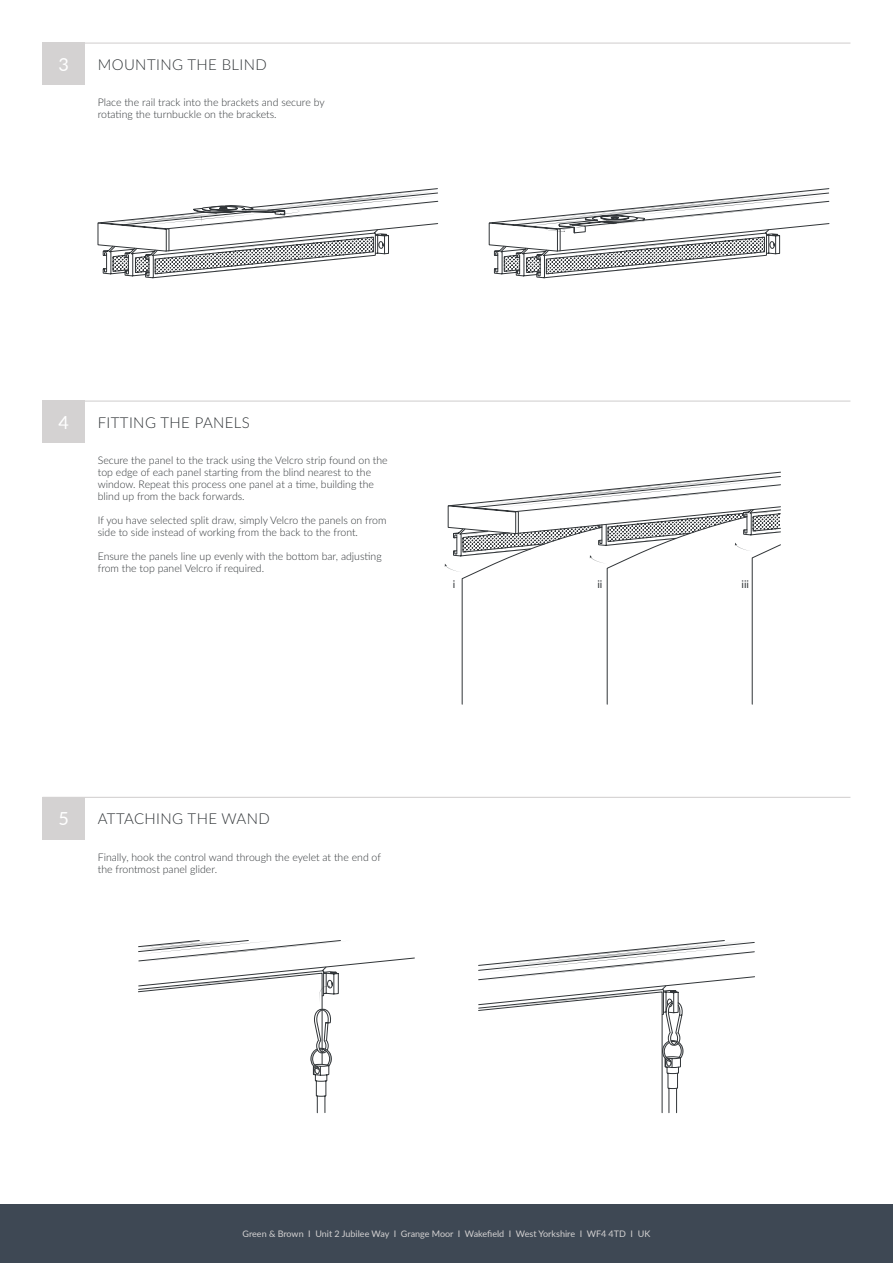
<style>
.page{position:relative;width:893px;height:1263px;background:#fff}
.page>*{position:absolute;margin:0;border:0;box-sizing:border-box;transform-origin:0 0}
.t1{font:18px "Lato";color:#fff}
.t2{font:300 15px "Lato";letter-spacing:.025em;color:#313538}
.t3{font:300 10.5px/12px "Lato";color:#313538}
.t4{font:10.5px "Lato";color:#313538}
.t5{font:9px "Lato";color:#d4d2d2}
</style>
<div class="page">
<div style="left:0;top:1205px;width:893px;height:58px;background:#3e4854"></div>
<div style="left:43px;top:43px;width:42px;height:42px;background:#d4d2d2"></div>
<div style="left:43px;top:797px;width:42px;height:42px;background:#d4d2d2"></div>
<hr style="left:43px;top:797px;width:807px;height:1px;background:#d4d2d2">
<hr style="left:43px;top:400px;width:807px;height:2px;background:#d4d2d2">
<hr style="left:43px;top:43px;width:807px;height:1px;background:#d4d2d2">
<div style="left:43px;top:400px;width:42px;height:43px;background:#d4d2d2"></div>
<svg style="left:489px;top:188px;width:340px;height:90px"></svg>
<svg style="left:98px;top:188px;width:340px;height:90px"></svg>
<svg style="left:312px;top:957px;width:103px;height:156px"></svg>
<svg style="left:138px;top:940px;width:213px;height:130px"></svg>
<svg style="left:478px;top:940px;width:276px;height:173px"></svg>
<svg style="left:462px;top:572px;width:291px;height:133px"></svg>
<svg style="left:445px;top:472px;width:336px;height:100px"></svg>
<p class="t1" style="left:59px;top:52px;width:12px">3</p>
<p class="t2" style="left:98px;top:54px;width:171px">MOUNTING THE BLIND</p>
<p class="t3" style="left:98px;top:96px;width:228px">Place the rail track into the brackets and secure by rotating the turnbuckle on the brackets.</p>
<p class="t1" style="left:59px;top:410px;width:12px">4</p>
<p class="t2" style="left:98px;top:412px;width:154px">FITTING THE PANELS</p>
<p class="t3" style="left:98px;top:454px;width:291px">Secure the panel to the track using the Velcro strip found on the top edge of each panel starting from the blind nearest to the window. Repeat this process one panel at a time, building the blind up from the back forwards.</p>
<p class="t3" style="left:98px;top:514px;width:290px">If you have selected split draw, simply Velcro the panels on from side to side instead of working from the back to the front.</p>
<p class="t3" style="left:98px;top:550px;width:285px">Ensure the panels line up evenly with the bottom bar, adjusting from the top panel Velcro if required.</p>
<p class="t4" style="left:453px;top:577px;width:4px">i</p>
<p class="t4" style="left:597px;top:577px;width:7px">ii</p>
<p class="t4" style="left:742px;top:577px;width:9px">iii</p>
<p class="t1" style="left:59px;top:806px;width:12px">5</p>
<p class="t2" style="left:98px;top:808px;width:174px">ATTACHING THE WAND</p>
<p class="t3" style="left:98px;top:851px;width:285px">Finally, hook the control wand through the eyelet at the end of the frontmost panel glider.</p>
<p class="t5" style="left:243px;top:1228px;width:409px">Green &amp; Brown I Unit 2 Jubilee Way I Grange Moor I Wakefield I West Yorkshire I WF4 4TD I UK</p>
</div>
